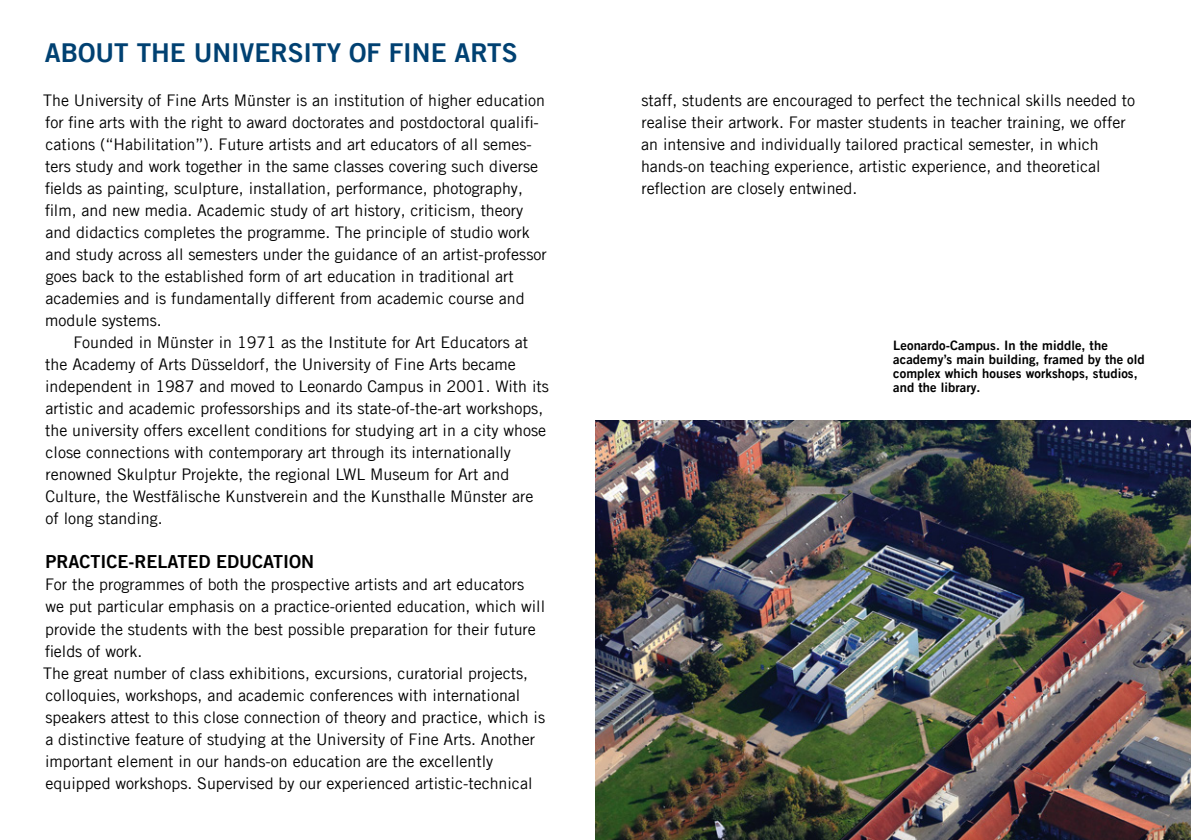
<style>
.page{position:relative;width:1191px;height:840px;background:#fff}
.page>*{position:absolute;margin:0;border:0;box-sizing:border-box;transform-origin:0 0}
.t1{font:26px "Trade Gothic LT Com Bd 2";color:#004172}
.t2{font:18px "Trade Gothic LT Com Bd 2";color:#000}
.t3{font:16px/22px "Trade Gothic LT Com";color:#000}
.t4{font:13px/14px "Trade Gothic LT Com Bd 2";letter-spacing:.005em;color:#000}
</style>
<div class="page">
<img style="left:595px;top:420px;width:596px;height:419px">
<h1 class="t1" style="left:45px;top:36px;width:474px">ABOUT THE UNIVERSITY OF FINE ARTS</h1>
<p class="t3" style="left:43px;top:89px;width:505px">The University of Fine Arts Münster is an institution of higher education for fine arts with the right to award doctorates and postdoctoral qualifi&shy;cations (“Habilitation”). Future artists and art educators of all semes&shy;ters study and work together in the same classes covering such diverse fields as painting, sculpture, installation, performance, photography, film, and new media. Academic study of art history, criticism, theory and didactics completes the programme. The principle of studio work and study across all semesters under the guidance of an artist-professor goes back to the established form of art education in traditional art academies and is fundamentally different from academic course and module systems.</p>
<p class="t3" style="left:45px;top:331px;width:505px;text-indent:28px">Founded in Münster in 1971 as the Institute for Art Educators at the Academy of Arts Düsseldorf, the University of Fine Arts became independent in 1987 and moved to Leonardo Campus in 2001. With its artistic and academic professorships and its state-of-the-art workshops, the university offers excellent conditions for studying art in a city whose close connections with contemporary art through its internationally renowned Skulptur Projekte, the regional LWL Museum for Art and Culture, the Westfälische Kunstverein and the Kunsthalle Münster are of long standing.</p>
<p class="t2" style="left:46px;top:550px;width:270px">PRACTICE-RELATED EDUCATION</p>
<p class="t3" style="left:43px;top:573px;width:503px">For the programmes of both the prospective artists and art educators<br>we put particular emphasis on a practice-oriented education, which will provide the students with the best possible preparation for their future fields of work.<br>The great number of class exhibitions, excursions, curatorial projects, colloquies, workshops, and academic conferences with international speakers attest to this close connection of theory and practice, which is a distinctive feature of studying at the University of Fine Arts. Another important element in our hands-on education are the excellently equipped workshops. Supervised by our experienced artistic-technical</p>
<p class="t3" style="left:641px;top:89px;width:495px">staff, students are encouraged to perfect the technical skills needed to realise their artwork. For master students in teacher training, we offer an intensive and individually tailored practical semester, in which hands-on teaching experience, artistic experience, and theoretical reflection are closely entwined.</p>
<p class="t4" style="left:893px;top:337px;width:253px">Leonardo-Campus. In the middle, the academy’s main building, framed by the old complex which houses workshops, studios, and the library.</p>
</div>
